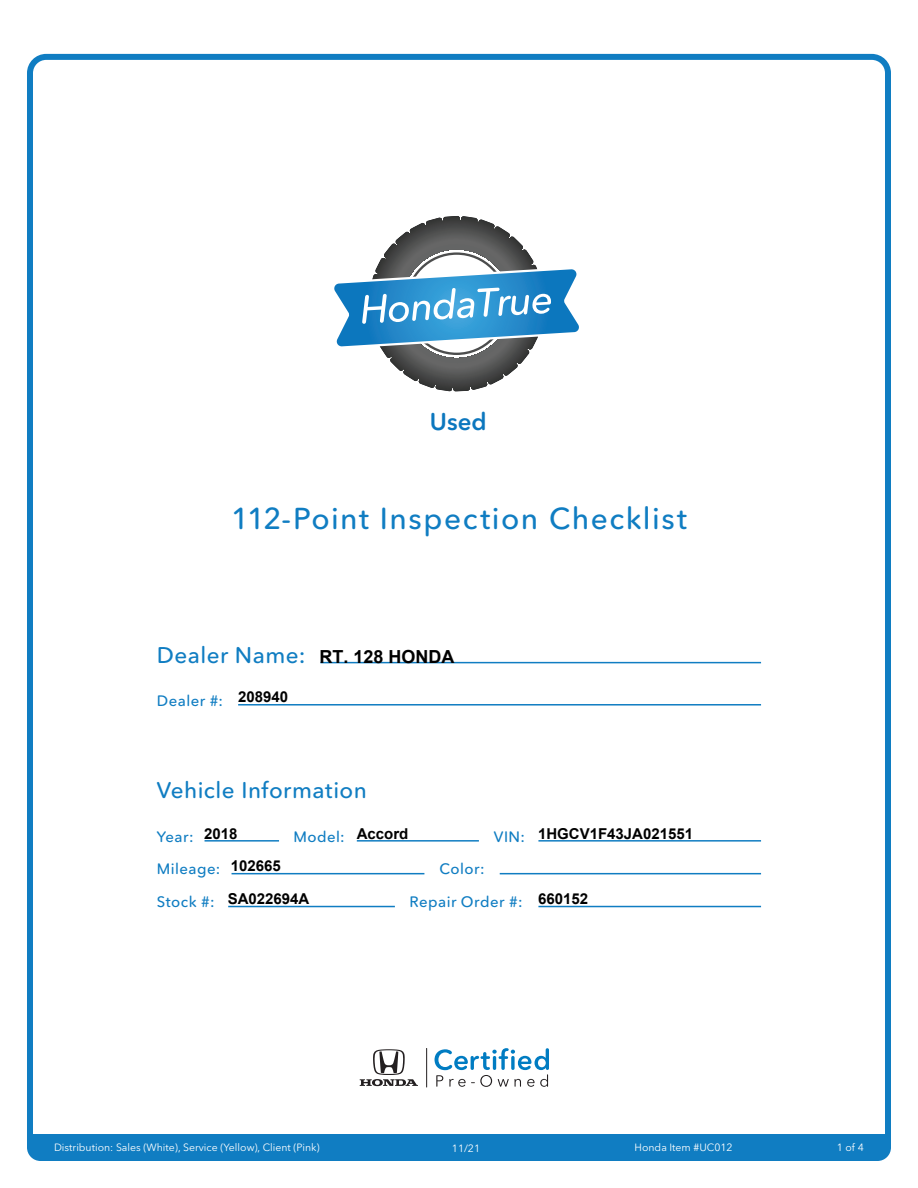
<style>
.page{position:relative;width:918px;height:1188px;background:#fff}
.page>*{position:absolute;margin:0;border:0;box-sizing:border-box;transform-origin:0 0}
.t1{font:500 30px "Avenir Next Rounded Std";letter-spacing:.05em;color:#107dc2}
.t2{font:600 24px "Avenir Next Rounded Std";color:#0c77be}
.t3{font:500 22.5px "Avenir Next Rounded Std";letter-spacing:.02em;color:#107dc2}
.t4{font:700 18px "Arial";color:#000}
.t5{font:500 15px "Avenir Next Rounded Std";letter-spacing:.03em;color:#107dc2}
.t6{font:700 15px/33px "Arial";color:#000}
.t7{font:10.5px "Avenir Next Rounded Std";color:#fff}
</style>
<div class="page">
<div style="left:27px;top:54px;width:864px;height:1107px;border:6px solid #107dc2;border-radius:16px"></div>
<div style="left:27px;top:1134px;width:864px;height:27px;background:#107dc2"></div>
<hr style="left:320px;top:662px;width:441px;height:1px;background:#107dc2">
<hr style="left:205px;top:840px;width:74px;height:2px;background:#107dc2">
<hr style="left:238px;top:704px;width:523px;height:2px;background:#107dc2">
<hr style="left:232px;top:873px;width:192px;height:1px;background:#107dc2">
<hr style="left:357px;top:840px;width:122px;height:2px;background:#107dc2">
<hr style="left:500px;top:873px;width:261px;height:1px;background:#107dc2">
<hr style="left:228px;top:906px;width:167px;height:1px;background:#107dc2">
<hr style="left:538px;top:840px;width:223px;height:2px;background:#107dc2">
<hr style="left:538px;top:906px;width:223px;height:1px;background:#107dc2">
<svg style="left:334px;top:216px;width:245px;height:176px"></svg>
<svg style="left:435px;top:1048px;width:114px;height:39px"></svg>
<svg style="left:360px;top:1049px;width:58px;height:37px"></svg>
<hr style="left:426px;top:1048px;width:1px;height:39px;background:#231f20">
<h2 class="t2" style="left:430px;top:407px;width:58px">Used</h2>
<h1 class="t1" style="left:231px;top:500px;width:457px">112-Point Inspection Checklist</h1>
<h3 class="t3" style="left:157px;top:642px;width:150px">Dealer Name:</h3>
<h3 class="t5" style="left:157px;top:691px;width:68px">Dealer #:</h3>
<h3 class="t6" style="left:238px;top:681px;width:52px">208940</h3>
<h3 class="t4" style="left:320px;top:647px;width:136px">RT. 128 HONDA</h3>
<h3 class="t3" style="left:157px;top:777px;width:211px">Vehicle Information</h3>
<h3 class="t5" style="left:157px;top:827px;width:38px">Year:</h3>
<h3 class="t6" style="left:204px;top:817px;width:35px">2018</h3>
<h3 class="t6" style="left:357px;top:817px;width:53px">Accord</h3>
<h3 class="t6" style="left:538px;top:817px;width:157px">1HGCV1F43JA021551</h3>
<h3 class="t6" style="left:228px;top:850px;width:83px">102665<br>SA022694A</h3>
<h3 class="t5" style="left:293px;top:827px;width:53px">Model:</h3>
<h3 class="t5" style="left:494px;top:827px;width:33px">VIN:</h3>
<h3 class="t5" style="left:157px;top:860px;width:65px">Mileage:</h3>
<h3 class="t5" style="left:439px;top:860px;width:47px">Color:</h3>
<h3 class="t6" style="left:538px;top:883px;width:52px">660152</h3>
<h3 class="t5" style="left:157px;top:893px;width:59px">Stock #:</h3>
<h3 class="t5" style="left:410px;top:893px;width:114px">Repair Order #:</h3>
<p class="t7" style="left:54px;top:1141px;width:267px">Distribution: Sales (White), Service (Yellow), Client (Pink)</p>
<p class="t7" style="left:452px;top:1142px;width:30px">11/21</p>
<p class="t7" style="left:635px;top:1141px;width:100px">Honda Item #UC012</p>
<p class="t7" style="left:837px;top:1141px;width:29px">1 of 4</p>
</div>
